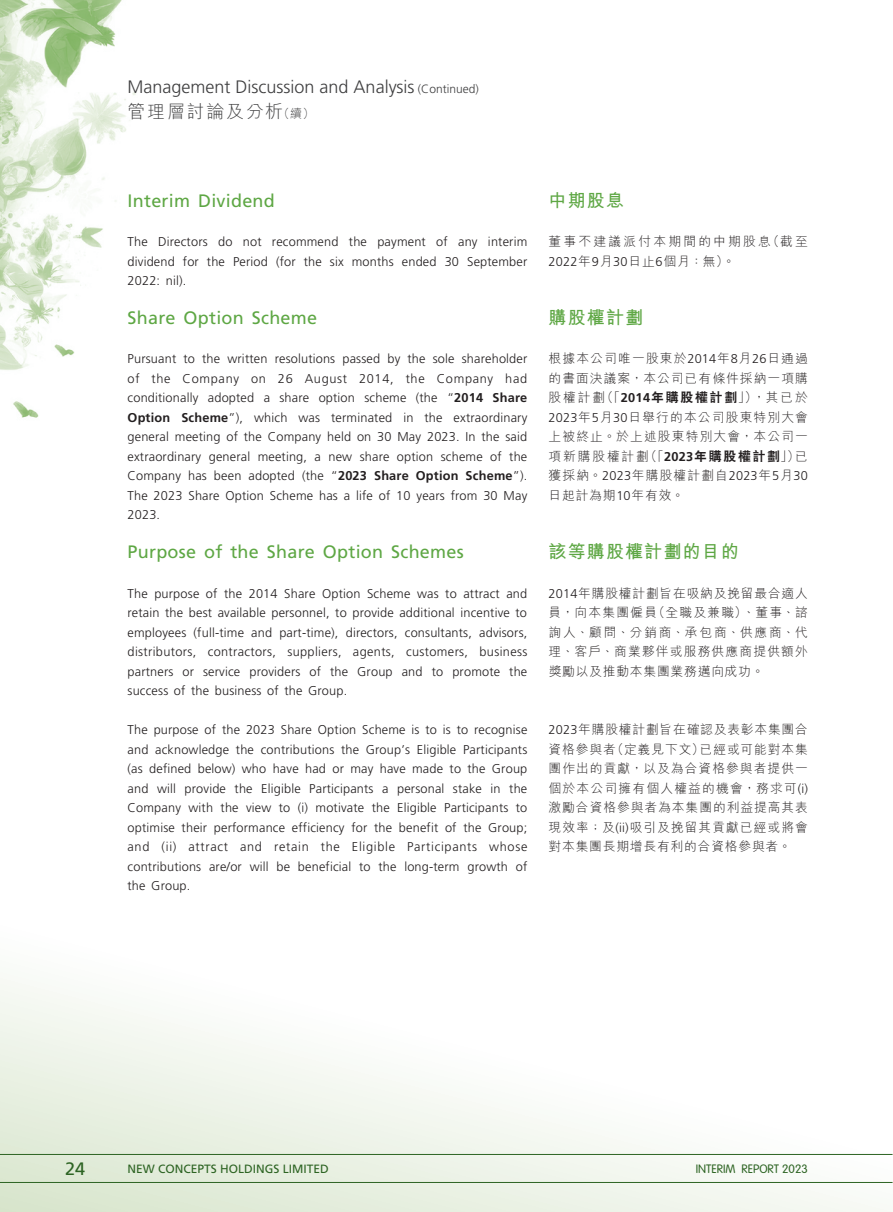
<style>
.page{position:relative;width:893px;height:1212px;background:#fff}
.page>*{position:absolute;margin:0;border:0;box-sizing:border-box;transform-origin:0 0}
._03_H1{font:18px "Frutiger LT Std";letter-spacing:.015em;color:#5ea744}
.t1{font:300 18px "Frutiger LT Std";color:#3e3e3f}
._03_H1-2{font:700 18px "M Hei HK";letter-spacing:.065em;color:#5ea744}
.t2{font:300 18px "M Hei HK";letter-spacing:.09em;color:#3e3e3f}
.t3{font:18px "Frutiger LT Std";color:#2d6423}
._01_Body_Text{font:300 12.75px/19.5px "Frutiger LT Std";letter-spacing:.015em;color:#231f20;text-align:justify}
._01_Body_Text-2{font:300 12.75px/19.5px "M Hei HK";letter-spacing:.085em;color:#231f20;text-align:justify}
._11_P0{font:300 12.75px/19.5px "Frutiger LT Std";letter-spacing:.015em;color:#231f20;text-align:justify}
._11_P0-2{font:300 12.75px/19.5px "M Hei HK";letter-spacing:.175em;color:#231f20}
.t4{font:12px "Frutiger LT Std";color:#2d6423}
.t5{font:300 12px "VAG Rounded Std";color:#2d6423}
.s1{font-size:12px}
.s2{font-weight:700}
.s3{font-family:"Frutiger LT Std"}
.s4{font-family:"Frutiger LT Std";font-weight:700}
.s5{font-family:"C Hei 2 HK";font-weight:800}
</style>
<div class="page">
<svg style="left:0;top:978px;width:892px;height:234px"></svg>
<img style="left:0;top:0;width:136px;height:418px">
<hr style="left:0;top:1182px;width:892px;height:1px;background:#2d6423">
<hr style="left:0;top:1154px;width:892px;height:1px;background:#2d6423">
<h1 class="t1" style="left:128px;top:76px;width:353px">Management Discussion and Analysis <span class="s1">(Continued)</span></h1>
<h1 class="t2" style="left:128px;top:99px;width:188px">管理層討論及分析<span class="s1">（續）</span></h1>
<p class="_03_H1" style="left:128px;top:191px;width:149px">Interim Dividend</p>
<p class="_11_P0" style="left:128px;top:232px;width:401px">The Directors do not recommend the payment of any interim dividend for the Period (for the six months ended 30 September 2022: nil).</p>
<p class="_03_H1" style="left:128px;top:308px;width:191px">Share Option Scheme</p>
<p class="_01_Body_Text" style="left:128px;top:349px;width:401px">Pursuant to the written resolutions passed by the sole shareholder of the Company on 26 August 2014, the Company had conditionally adopted a share option scheme (the “<span class="s2">2014 Share Option Scheme</span>”), which was terminated in the extraordinary general meeting of the Company held on 30 May 2023. In the said extraordinary general meeting, a new share option scheme of the Company has been adopted (the “<span class="s2">2023 Share Option Scheme</span>”).<br>The 2023 Share Option Scheme has a life of 10 years from 30 May 2023.</p>
<p class="_03_H1" style="left:128px;top:542px;width:338px">Purpose of the Share Option Schemes</p>
<p class="_01_Body_Text" style="left:128px;top:583px;width:401px">The purpose of the 2014 Share Option Scheme was to attract and retain the best available personnel, to provide additional incentive to employees (full-time and part-time), directors, consultants, advisors, distributors, contractors, suppliers, agents, customers, business partners or service providers of the Group and to promote the success of the business of the Group.</p>
<p class="_01_Body_Text" style="left:128px;top:720px;width:401px">The purpose of the 2023 Share Option Scheme is to is to recognise and acknowledge the contributions the Group’s Eligible Participants (as defined below) who have had or may have made to the Group and will provide the Eligible Participants a personal stake in the Company with the view to (i) motivate the Eligible Participants to optimise their performance efficiency for the benefit of the Group; and (ii) attract and retain the Eligible Participants whose contributions are/or will be beneficial to the long-term growth of the Group.</p>
<p class="_03_H1-2" style="left:549px;top:188px;width:77px">中期股息</p>
<p class="_11_P0-2" style="left:549px;top:231px;width:261px">董事不建議派付本期間的中期股息（截至<br><span class="s3">2022</span>年<span class="s3">9</span>月<span class="s3">30</span>日止<span class="s3">6</span>個月：無）。</p>
<p class="_03_H1-2" style="left:549px;top:305px;width:96px">購股權計劃</p>
<p class="_01_Body_Text-2" style="left:549px;top:348px;width:261px">根據本公司唯一股東於<span class="s3">2014</span>年<span class="s3">8</span>月<span class="s3">26</span>日通過的書面決議案，本公司已有條件採納一項購股權計劃（「<span class="s4">2014</span><span class="s5">年購股權計劃</span>」），其已於<span class="s3">2023</span>年<span class="s3">5</span>月<span class="s3">30</span>日舉行的本公司股東特別大會上被終止。於上述股東特別大會，本公司一項新購股權計劃（「<span class="s4">2023</span><span class="s5">年購股權計劃</span>」）已獲採納。<span class="s3">2023</span>年購股權計劃自<span class="s3">2023</span>年<span class="s3">5</span>月<span class="s3">30</span>日起計為期<span class="s3">10</span>年有效。</p>
<p class="_03_H1-2" style="left:549px;top:539px;width:192px">該等購股權計劃的目的</p>
<p class="_01_Body_Text-2" style="left:549px;top:582px;width:261px"><span class="s3">2014</span>年購股權計劃旨在吸納及挽留最合適人員，向本集團僱員（全職及兼職）、董事、諮詢人、顧問、分銷商、承包商、供應商、代理、客戶、商業夥伴或服務供應商提供額外獎勵以及推動本集團業務邁向成功。</p>
<p class="_01_Body_Text-2" style="left:549px;top:719px;width:261px"><span class="s3">2023</span>年購股權計劃旨在確認及表彰本集團合資格參與者（定義見下文）已經或可能對本集團作出的貢獻，以及為合資格參與者提供一個於本公司擁有個人權益的機會，務求可<span class="s3">(i)</span>激勵合資格參與者為本集團的利益提高其表現效率；及<span class="s3">(ii)</span>吸引及挽留其貢獻已經或將會對本集團長期增長有利的合資格參與者。</p>
<h1 class="t3" style="left:65px;top:1158px;width:22px">24</h1>
<p class="t4" style="left:128px;top:1161px;width:203px">NEW CONCEPTS HOLDINGS LIMITED</p>
<p class="t5" style="left:696px;top:1162px;width:114px">INTERIM REPORT 2023</p>
</div>
